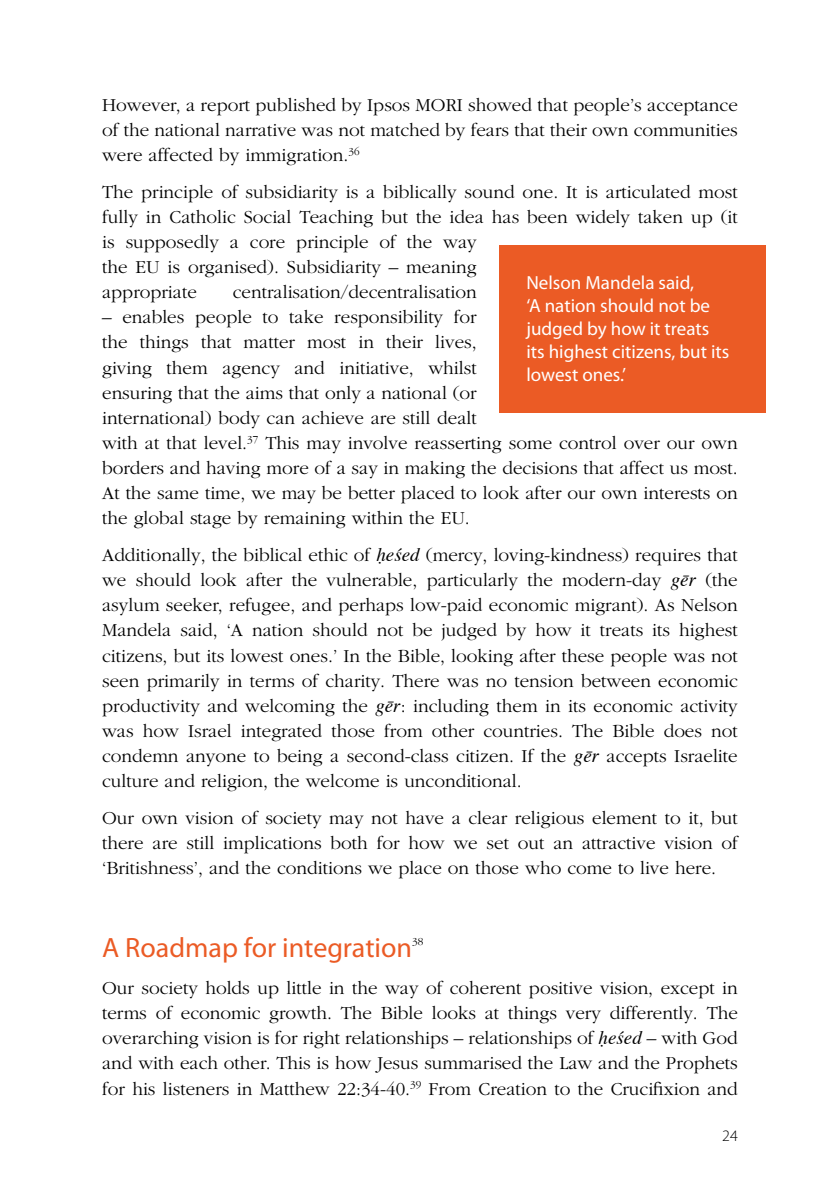
<style>
.page{position:relative;width:840px;height:1191px;background:#fff}
.page>*{position:absolute;margin:0;border:0;box-sizing:border-box;transform-origin:0 0}
.t1{font:28px "Myriad Pro";color:#eb5b25}
.t2{font:300 19px/25px "Garamond";color:#000;text-align:justify}
.t3{font:19px/22.8px "Myriad Pro";color:#fff}
.t4{font:300 16px "Myriad Pro";color:#000}
.t5{font:300 11px "Garamond";color:#000}
.s1{font-family:"Times";font-weight:400;font-style:italic}
</style>
<div class="page">
<div style="left:499px;top:245px;width:266px;height:167px;background:#eb5b25"></div>
<p class="t2" style="left:102px;top:93px;width:637px">However, a report published by Ipsos MORI showed that people’s acceptance of the national narrative was not matched by fears that their own communities were affected by immigration.<sup>36</sup></p>
<p class="t2" style="left:102px;top:180px;width:637px;text-align:left">The principle of subsidiarity is a biblically sound one. It is articulated most fully in Catholic Social Teaching but the idea has been widely taken up (it is supposedly a core principle of the way<br>the EU is organised). Subsidiarity – meaning<br>appropriate</p>
<p class="t3" style="left:526px;top:271px;width:204px">Nelson Mandela said,<br>‘A nation should not be judged by how it treats its highest citizens, but its lowest ones.’</p>
<p class="t2" style="left:233px;top:280px;width:245px">centralisation/decentralisation</p>
<p class="t2" style="left:102px;top:305px;width:637px;text-align:left">– enables people to take responsibility for<br>the things that matter most in their lives,<br>giving them agency and initiative, whilst<br>ensuring that the aims that only a national (or<br>international) body can achieve are still dealt<br>with at that level.<sup>37</sup> This may involve reasserting some control over our own borders and having more of a say in making the decisions that affect us most.<br>At the same time, we may be better placed to look after our own interests on the global stage by remaining within the EU.</p>
<p class="t2" style="left:102px;top:543px;width:636px">Additionally, the biblical ethic of <span class="s1">ḥeśed</span> (mercy, loving-kindness) requires that we should look after the vulnerable, particularly the modern-day <span class="s1">gēr</span> (the asylum seeker, refugee, and perhaps low-paid economic migrant). As Nelson Mandela said, ‘A nation should not be judged by how it treats its highest citizens, but its lowest ones.’ In the Bible, looking after these people was not seen primarily in terms of charity. There was no tension between economic productivity and welcoming the <span class="s1">gēr</span>: including them in its economic activity was how Israel integrated those from other countries. The Bible does not condemn anyone to being a second-class citizen. If the <span class="s1">gēr</span> accepts Israelite culture and religion, the welcome is unconditional.</p>
<p class="t2" style="left:102px;top:806px;width:637px">Our own vision of society may not have a clear religious element to it, but there are still implications both for how we set out an attractive vision of ‘Britishness’, and the conditions we place on those who come to live here.</p>
<h1 class="t1" style="left:102px;top:930px;width:311px">A Roadmap for integration</h1>
<p class="t5" style="left:412px;top:935px;width:13px">38</p>
<p class="t2" style="left:102px;top:976px;width:636px">Our society holds up little in the way of coherent positive vision, except in terms of economic growth. The Bible looks at things very differently. The overarching vision is for right relationships – relationships of <span class="s1">ḥeśed</span> – with God and with each other. This is how Jesus summarised the Law and the Prophets for his listeners in Matthew 22:34-40.<sup>39</sup> From Creation to the Crucifixion and</p>
<p class="t4" style="left:721px;top:1125px;width:17px">24</p>
</div>
